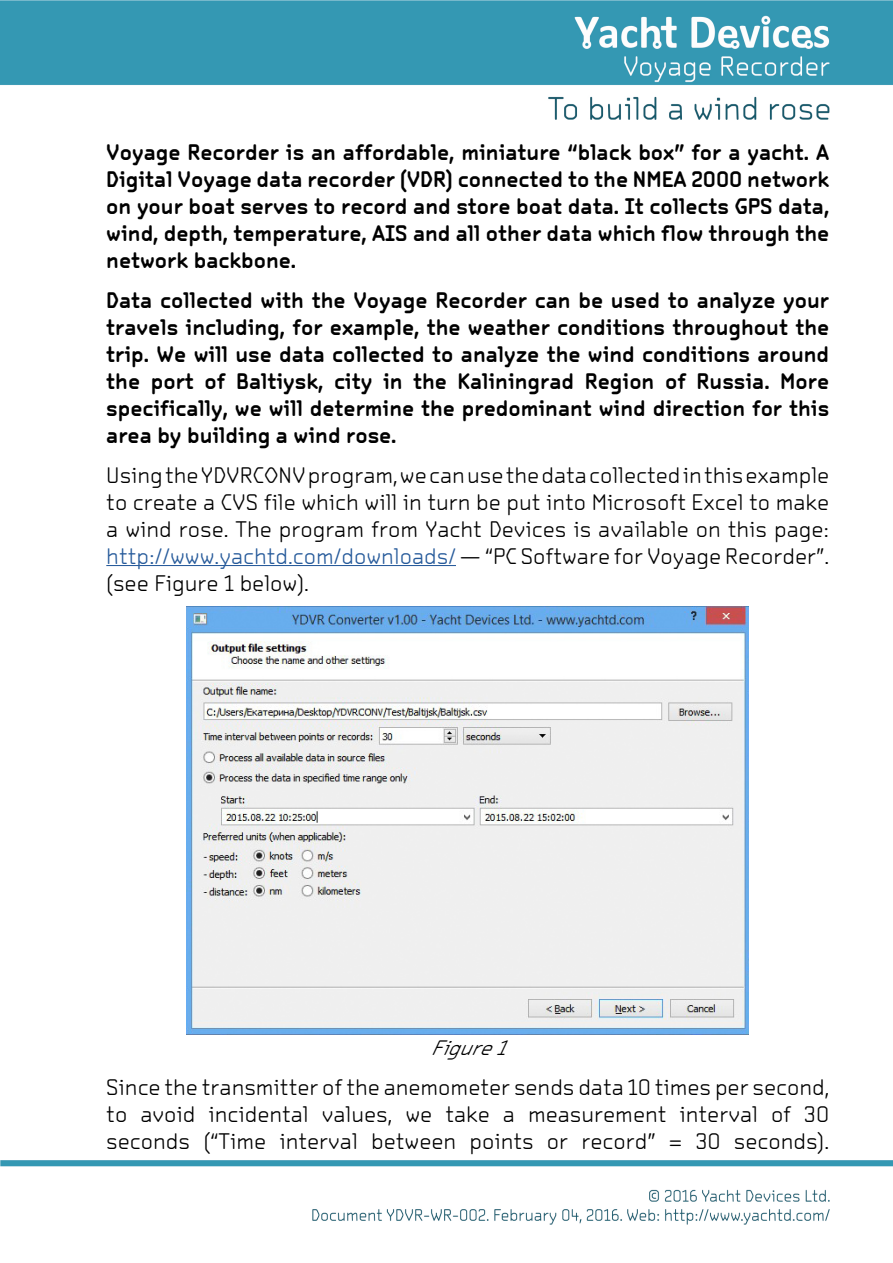
<style>
.page{position:relative;width:893px;height:1263px;background:#fff}
.page>*{position:absolute;margin:0;border:0;box-sizing:border-box;transform-origin:0 0}
.t1{font:700 21px/27px "OCRA Tribute Com";color:#000;text-align:justify}
.t2{font:300 21px/27px "OCRA Tribute Com";color:#000;text-align:justify}
.t3{font:italic 300 19.5px "OCRA Tribute Com";color:#000}
.s1{color:#275b9b}
</style>
<div class="page">
<img style="left:0;top:0;width:892px;height:120px">
<img style="left:0;top:1161px;width:893px;height:64px">
<hr style="left:106px;top:565px;width:350px;height:1px;background:#275b9b">
<img style="left:187px;top:606px;width:562px;height:429px">
<p class="t1" style="left:106px;top:140px;width:724px">Voyage Recorder is an affordable, miniature “black box” for a yacht. A Digital Voyage data recorder (VDR) connected to the NMEA 2000 network on your boat serves to record and store boat data. It collects GPS data, wind, depth, temperature, AIS and all other data which flow through the network backbone.</p>
<p class="t1" style="left:106px;top:287px;width:724px">Data collected with the Voyage Recorder can be used to analyze your travels including, for example, the weather conditions throughout the trip. We will use data collected to analyze the wind conditions around the port of Baltiysk, city in the Kaliningrad Region of Russia. More specifically, we will determine the predominant wind direction for this area by building a wind rose.</p>
<p class="t2" style="left:106px;top:462px;width:724px">Using the YDVRCONV program, we can use the data collected in this example to create a CVS file which will in turn be put into Microsoft Excel to make a wind rose. The program from Yacht Devices is available on this page: <span class="s1">http://www.yachtd.com/downloads/</span> — “PC Software for Voyage Recorder”. (see Figure 1 below).</p>
<p class="t3" style="left:431px;top:1036px;width:87px">Figure1</p>
<p class="t2" style="left:106px;top:1074px;width:724px">Since the transmitter of the anemometer sends data 10 times per second, to avoid incidental values, we take a measurement interval of 30 seconds (“Time interval between points or record” = 30 seconds).</p>
</div>
